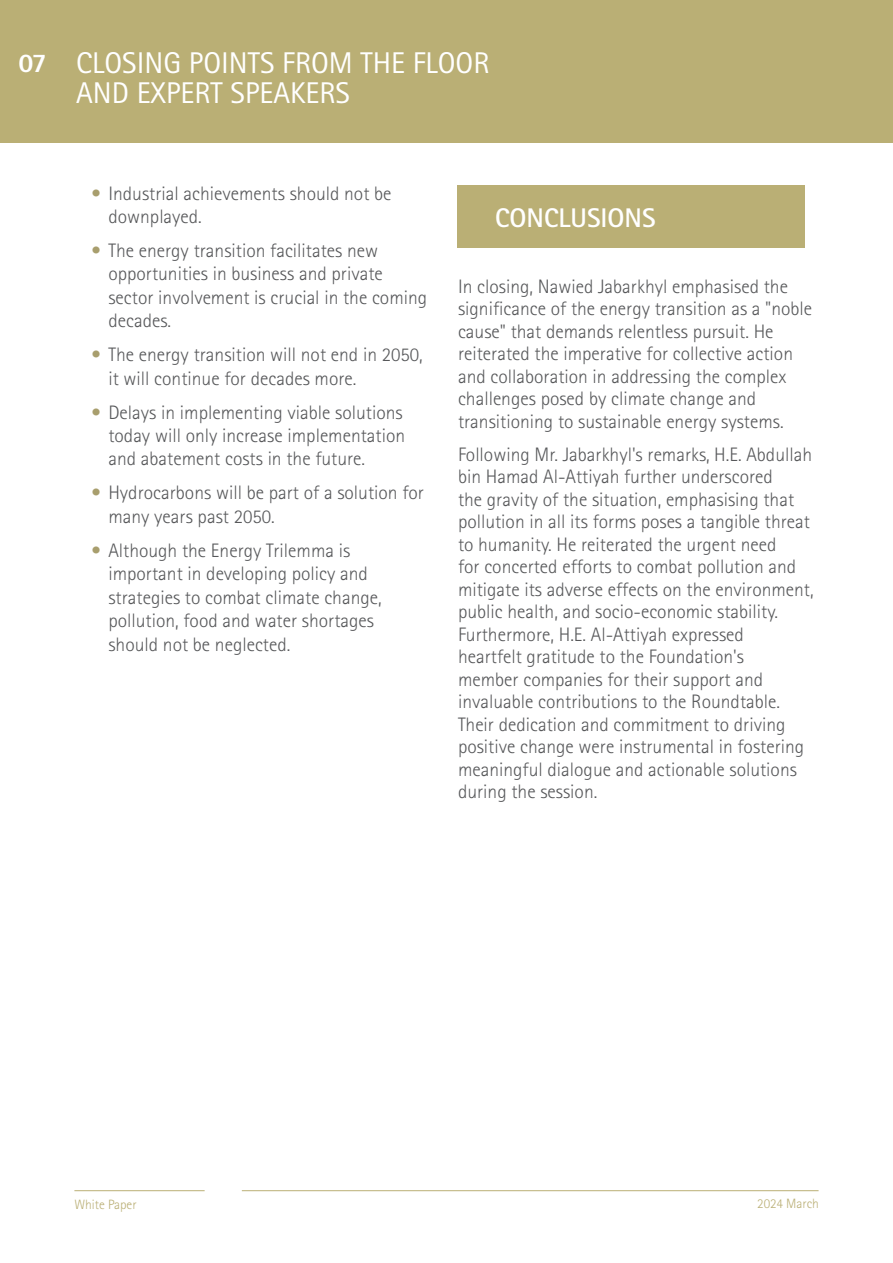
<style>
.page{position:relative;width:893px;height:1263px;background:#fff}
.page>*{position:absolute;margin:0;border:0;box-sizing:border-box;transform-origin:0 0}
.t1{font:30px/30px "Rotis Sans Serif Std";color:#fff}
.t2{font:700 27px "Rotis Sans Serif Std";color:#fff}
.t3{font:800 27px "Rotis Sans Serif Std";color:#fff}
.t4{font:300 19.5px/22.5px "Rotis Sans Serif Std";color:#57585a}
.t5{font:300 13.5px "Rotis Sans Serif Std";color:#baaf75}
.s1{color:#a89e6d}
</style>
<div class="page">
<div style="left:0;top:0;width:893px;height:143px;background:#baaf75"></div>
<div style="left:457px;top:186px;width:348px;height:62px;background:#baaf75"></div>
<hr style="left:74px;top:1190px;width:131px;height:1px;background:#baaf75">
<hr style="left:242px;top:1190px;width:577px;height:1px;background:#baaf75">
<p class="t3" style="left:18px;top:46px;width:30px">07</p>
<p class="t1" style="left:76px;top:48px;width:415px">CLOSING POINTS FROM THE FLOOR<br>AND EXPERT SPEAKERS</p>
<p class="t4" style="left:108px;top:181px;width:285px;line-height:23.4px;text-indent:-17px"><span class="s1">•</span> Industrial achievements should not be downplayed.</p>
<p class="t4" style="left:108px;top:239px;width:320px;line-height:23.4px;text-indent:-17px"><span class="s1">•</span> The energy transition facilitates new opportunities in business and private sector involvement is crucial in the coming decades.</p>
<p class="t4" style="left:108px;top:343px;width:316px;line-height:23.4px;text-indent:-17px"><span class="s1">•</span> The energy transition will not end in 2050, it will continue for decades more.</p>
<p class="t4" style="left:108px;top:400px;width:298px;line-height:23.4px;text-indent:-17px"><span class="s1">•</span> Delays in implementing viable solutions today will only increase implementation and abatement costs in the future.</p>
<p class="t4" style="left:108px;top:481px;width:317px;line-height:23.4px;text-indent:-17px"><span class="s1">•</span> Hydrocarbons will be part of a solution for many years past 2050.</p>
<p class="t4" style="left:108px;top:539px;width:275px;line-height:23.4px;text-indent:-17px"><span class="s1">•</span> Although the Energy Trilemma is important in developing policy and strategies to combat climate change, pollution, food and water shortages should not be neglected.</p>
<p class="t2" style="left:495px;top:201px;width:162px">CONCLUSIONS</p>
<p class="t4" style="left:458px;top:275px;width:356px">In closing, Nawied Jabarkhyl emphasised the significance of the energy transition as a "noble cause" that demands relentless pursuit. He reiterated the imperative for collective action and collaboration in addressing the complex challenges posed by climate change and transitioning to sustainable energy systems.</p>
<p class="t4" style="left:458px;top:443px;width:357px">Following Mr. Jabarkhyl's remarks, H.E. Abdullah bin Hamad Al-Attiyah further underscored<br>the gravity of the situation, emphasising that pollution in all its forms poses a tangible threat to humanity. He reiterated the urgent need<br>for concerted efforts to combat pollution and mitigate its adverse effects on the environment, public health, and socio-economic stability.<br>Furthermore, H.E. Al-Attiyah expressed<br>heartfelt gratitude to the Foundation's<br>member companies for their support and invaluable contributions to the Roundtable.<br>Their dedication and commitment to driving positive change were instrumental in fostering meaningful dialogue and actionable solutions during the session.</p>
<p class="t5" style="left:74px;top:1197px;width:64px">White Paper</p>
<p class="t5" style="left:757px;top:1195px;width:63px">2024 March</p>
</div>
